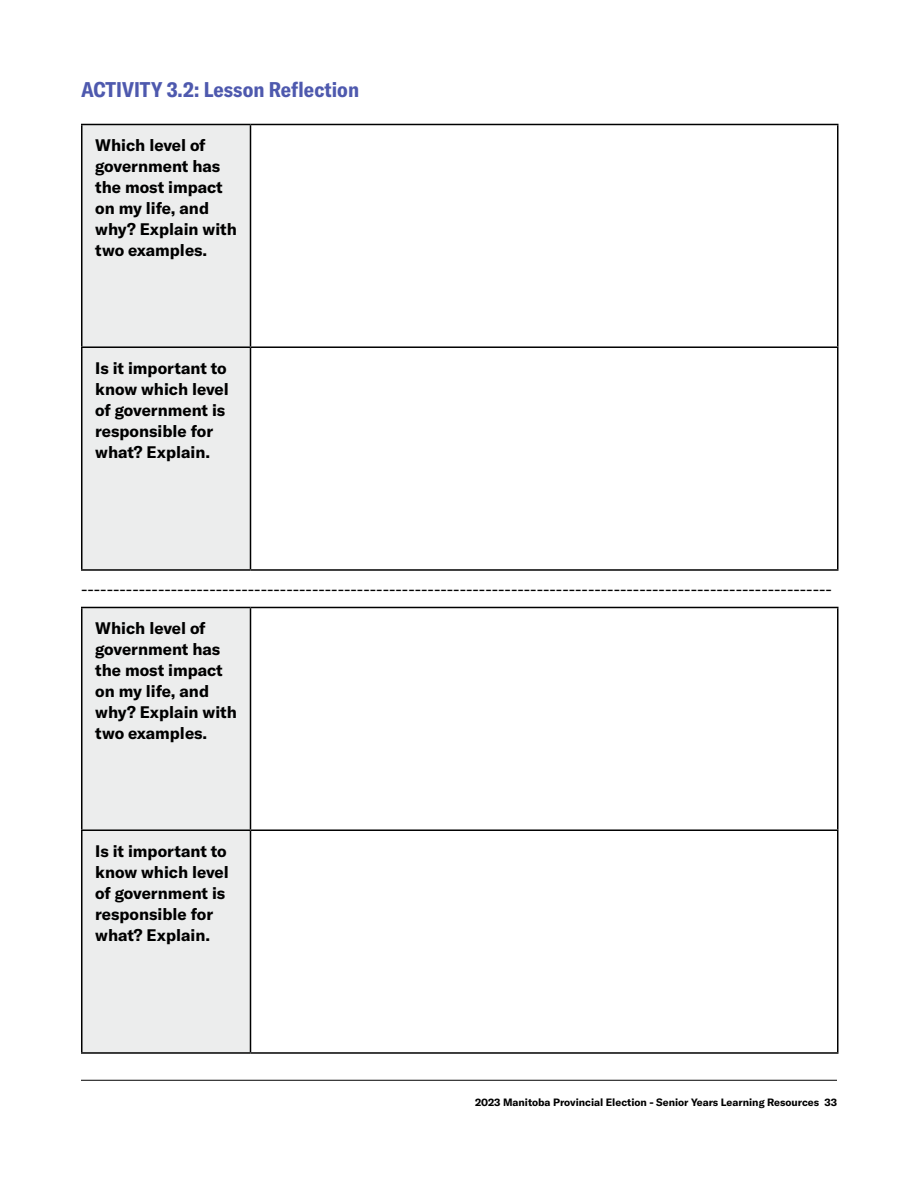
<style>
.page{position:relative;width:918px;height:1188px;background:#fff}
.page>*{position:absolute;margin:0;border:0;box-sizing:border-box;transform-origin:0 0}
.Text_-_Hed{font:700 condensed 21px "GT America";color:#4e59ae}
.Activity_-_Paragraph{font:700 16.5px/21px "GT America";color:#000}
.Text_-_Paragraph{font:16.5px "GT America";color:#000}
.t1{font:700 10.5px "GT America";color:#000}
</style>
<div class="page">
<hr style="left:81px;top:1080px;width:756px;height:1px;background:#000">
<div style="left:82px;top:125px;width:168px;height:444px;background:#eceded"></div>
<hr style="left:81px;top:124px;width:169px;height:1px;background:#000">
<hr style="left:81px;top:125px;width:1px;height:221px;background:#000">
<hr style="left:250px;top:124px;width:588px;height:1px;background:#000">
<hr style="left:250px;top:125px;width:1px;height:221px;background:#000">
<hr style="left:837px;top:125px;width:1px;height:221px;background:#000">
<hr style="left:81px;top:346px;width:169px;height:2px;background:#000">
<hr style="left:81px;top:348px;width:1px;height:221px;background:#000">
<hr style="left:250px;top:346px;width:588px;height:2px;background:#000">
<hr style="left:250px;top:348px;width:1px;height:221px;background:#000">
<hr style="left:837px;top:348px;width:1px;height:221px;background:#000">
<hr style="left:81px;top:569px;width:169px;height:2px;background:#000">
<hr style="left:250px;top:569px;width:588px;height:2px;background:#000">
<div style="left:82px;top:608px;width:168px;height:444px;background:#eceded"></div>
<hr style="left:81px;top:607px;width:169px;height:1px;background:#000">
<hr style="left:81px;top:608px;width:1px;height:221px;background:#000">
<hr style="left:250px;top:607px;width:588px;height:1px;background:#000">
<hr style="left:250px;top:608px;width:1px;height:221px;background:#000">
<hr style="left:837px;top:608px;width:1px;height:221px;background:#000">
<hr style="left:81px;top:829px;width:169px;height:2px;background:#000">
<hr style="left:81px;top:831px;width:1px;height:221px;background:#000">
<hr style="left:250px;top:829px;width:588px;height:2px;background:#000">
<hr style="left:250px;top:831px;width:1px;height:221px;background:#000">
<hr style="left:837px;top:831px;width:1px;height:221px;background:#000">
<hr style="left:81px;top:1052px;width:169px;height:2px;background:#000">
<hr style="left:250px;top:1052px;width:588px;height:2px;background:#000">
<p class="Text_-_Hed" style="left:81px;top:77px;width:280px">ACTIVITY 3.2: Lesson Reflection</p>
<p class="Activity_-_Paragraph" style="left:95px;top:135px;width:143px">Which level of government has the most impact on my life, and why? Explain with two examples.</p>
<p class="Activity_-_Paragraph" style="left:95px;top:357px;width:135px">Is it important to know which level of government is responsible for what? Explain.</p>
<p class="Text_-_Paragraph" style="left:81px;top:579px;width:752px">---------------------------------------------------------------------------------------------------------------------</p>
<p class="Activity_-_Paragraph" style="left:95px;top:618px;width:143px">Which level of government has the most impact on my life, and why? Explain with two examples.</p>
<p class="Activity_-_Paragraph" style="left:95px;top:840px;width:135px">Is it important to know which level of government is responsible for what? Explain.</p>
<p class="t1" style="left:475px;top:1096px;width:363px">2023 Manitoba Provincial Election - Senior Years Learning Resources 33</p>
</div>
